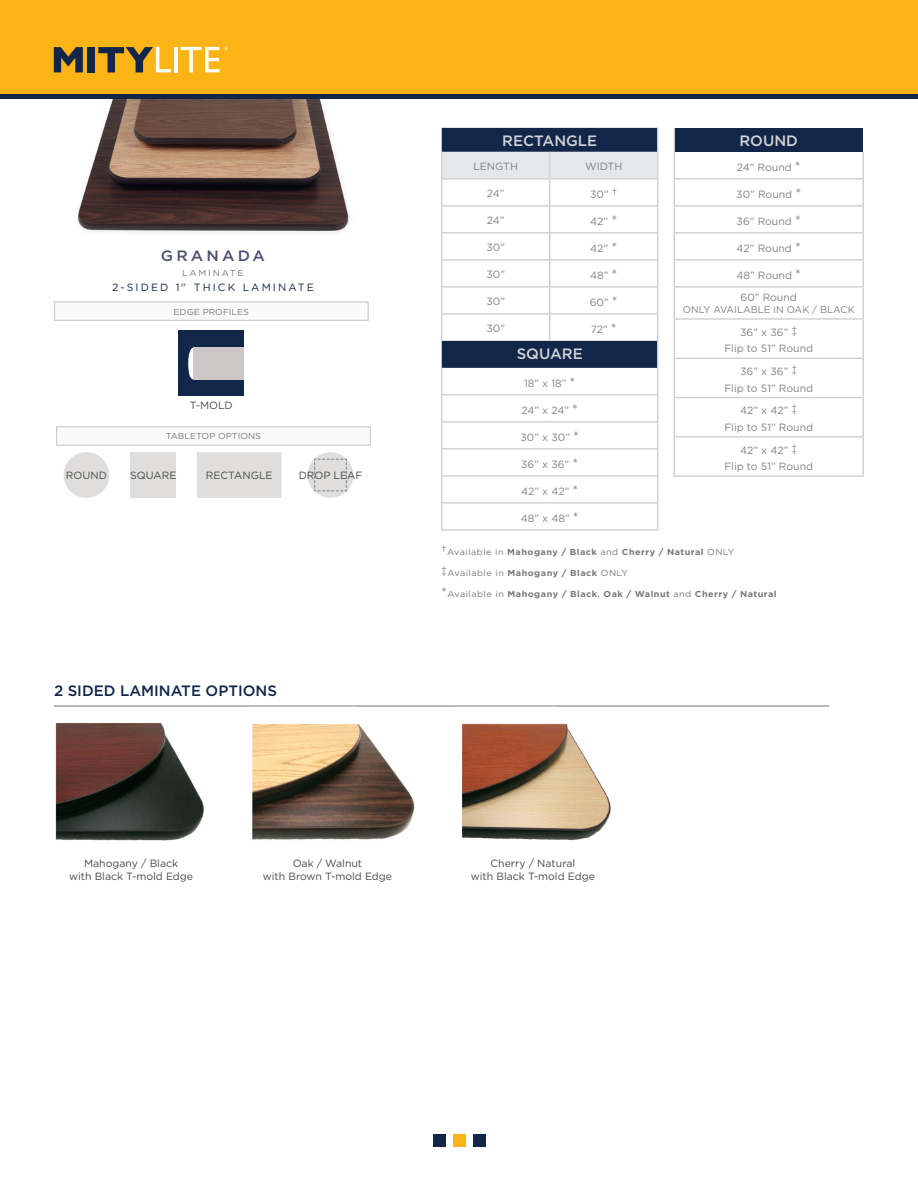
<style>
.page{position:relative;width:918px;height:1188px;background:#fff}
.page>*{position:absolute;margin:0;border:0;box-sizing:border-box;transform-origin:0 0}
.t1{font:500 15px "Gotham";color:#122649}
.t2{font:500 15px "Gotham";color:#d1d2d4}
.t3{font:500 15px "Gotham";letter-spacing:.2em;color:#4d526e;scale:1.05 1}
.t4{font:10.5px/16.5px "Gotham";color:#808285;text-align:center}
.t5{font:10.5px "Gotham";color:#484948}
.t6{font:10.5px "Gotham";letter-spacing:.2em;color:#122649}
.t7{font:9.75px "Gotham";color:#808285}
.t8{font:700 8.55px "Gotham";letter-spacing:.05em;color:#78797c;scale:1.05 1}
.t9{font:8.55px "Gotham";letter-spacing:.05em;color:#78797c;scale:1.05 1}
.t10{font:8.55px "Gotham";color:#78797c;scale:1.05 1}
.t11{font:8.55px "Gotham";letter-spacing:.2em;color:#78797c;scale:1.05 1}
.s1{font-size:13.5px}
.s2{font-weight:400;font-size:13.5px;color:#808285}
.s3{font-weight:400}
.s4{font-size:13.5px;color:#808285}
.s5{font-weight:700}
</style>
<div class="page">
<img style="left:59px;top:98px;width:299px;height:135px">
<div style="left:54px;top:301px;width:315px;height:20px;background:#fafafa"></div>
<div style="left:54px;top:301px;width:315px;height:20px;border:1px solid #c7c8ca"></div>
<div style="left:56px;top:426px;width:315px;height:20px;background:#fafafa"></div>
<div style="left:56px;top:426px;width:315px;height:20px;border:1px solid #c7c8ca"></div>
<div style="left:433px;top:1134px;width:13px;height:13px;background:#122649"></div>
<div style="left:453px;top:1134px;width:13px;height:13px;background:#fbb416"></div>
<div style="left:473px;top:1134px;width:13px;height:13px;background:#122649"></div>
<div style="left:64px;top:452px;width:45px;height:46px;background:#dfdedd;border-radius:50%"></div>
<div style="left:130px;top:452px;width:46px;height:46px;background:#dfdedd"></div>
<div style="left:197px;top:452px;width:85px;height:46px;background:#dfdedd"></div>
<div style="left:308px;top:452px;width:45px;height:46px;background:#dfdedd;border-radius:50%"></div>
<svg style="left:314px;top:459px;width:33px;height:33px"></svg>
<div style="left:179px;top:331px;width:65px;height:65px;background:#122649"></div>
<svg style="left:188px;top:347px;width:6px;height:33px"></svg>
<div style="left:194px;top:347px;width:50px;height:33px;background:#cbc8c7"></div>
<svg style="left:441px;top:128px;width:217px;height:401px"></svg>
<hr style="left:441px;top:529px;width:109px;height:2px;background:#d1d2d4">
<hr style="left:550px;top:529px;width:108px;height:2px;background:#d1d2d4">
<div style="left:674px;top:128px;width:189px;height:24px;background:#122649"></div>
<hr style="left:862px;top:152px;width:2px;height:26px;background:#d1d2d4">
<hr style="left:674px;top:178px;width:190px;height:2px;background:#d1d2d4">
<hr style="left:862px;top:180px;width:2px;height:25px;background:#d1d2d4">
<hr style="left:674px;top:205px;width:190px;height:2px;background:#d1d2d4">
<hr style="left:862px;top:207px;width:2px;height:25px;background:#d1d2d4">
<hr style="left:674px;top:232px;width:190px;height:2px;background:#d1d2d4">
<hr style="left:862px;top:234px;width:2px;height:25px;background:#d1d2d4">
<hr style="left:674px;top:259px;width:190px;height:2px;background:#d1d2d4">
<svg style="left:674px;top:128px;width:1px;height:158px"></svg>
<hr style="left:862px;top:261px;width:2px;height:25px;background:#d1d2d4">
<hr style="left:674px;top:286px;width:190px;height:2px;background:#d1d2d4">
<hr style="left:674px;top:288px;width:1px;height:30px;background:#d1d2d4">
<hr style="left:862px;top:288px;width:2px;height:30px;background:#d1d2d4">
<hr style="left:674px;top:318px;width:190px;height:2px;background:#d1d2d4">
<hr style="left:674px;top:320px;width:1px;height:38px;background:#d1d2d4">
<hr style="left:862px;top:320px;width:2px;height:38px;background:#d1d2d4">
<hr style="left:674px;top:358px;width:190px;height:1px;background:#d1d2d4">
<hr style="left:674px;top:359px;width:1px;height:38px;background:#d1d2d4">
<hr style="left:862px;top:359px;width:2px;height:38px;background:#d1d2d4">
<hr style="left:674px;top:397px;width:190px;height:1px;background:#d1d2d4">
<hr style="left:674px;top:398px;width:1px;height:38px;background:#d1d2d4">
<hr style="left:862px;top:398px;width:2px;height:38px;background:#d1d2d4">
<hr style="left:674px;top:436px;width:190px;height:2px;background:#d1d2d4">
<hr style="left:674px;top:438px;width:1px;height:37px;background:#d1d2d4">
<hr style="left:862px;top:438px;width:2px;height:37px;background:#d1d2d4">
<hr style="left:674px;top:475px;width:190px;height:2px;background:#d1d2d4">
<div style="left:0;top:0;width:918px;height:98px;background:#fbb416"></div>
<hr style="left:0;top:94px;width:918px;height:4px;background:#122649">
<svg style="left:54px;top:47px;width:29px;height:25px"></svg>
<div style="left:87px;top:47px;width:7px;height:25px;background:#122649"></div>
<svg style="left:98px;top:47px;width:73px;height:25px"></svg>
<hr style="left:174px;top:47px;width:4px;height:25px;background:#fff">
<svg style="left:181px;top:46px;width:47px;height:26px"></svg>
<hr style="left:54px;top:705px;width:775px;height:2px;background:#9d9fa2">
<img style="left:55px;top:723px;width:149px;height:118px">
<img style="left:252px;top:723px;width:163px;height:117px">
<img style="left:462px;top:723px;width:149px;height:118px">
<p class="t3" style="left:161px;top:246px;width:101px">GRANADA</p>
<p class="t11" style="left:182px;top:267px;width:60px">LAMINATE</p>
<p class="t6" style="left:112px;top:280px;width:203px">2-SIDED 1" THICK LAMINATE</p>
<p class="t10" style="left:174px;top:306px;width:73px">EDGE PROFILES</p>
<p class="t5" style="left:190px;top:399px;width:44px">T-MOLD</p>
<p class="t10" style="left:166px;top:431px;width:92px">TABLETOP OPTIONS</p>
<p class="t5" style="left:66px;top:469px;width:42px">ROUND</p>
<p class="t5" style="left:130px;top:469px;width:48px">SQUARE</p>
<p class="t5" style="left:206px;top:469px;width:68px">RECTANGLE</p>
<p class="t5" style="left:299px;top:469px;width:65px">DROP LEAF</p>
<p class="t1" style="left:54px;top:681px;width:225px">2 SIDED LAMINATE OPTIONS</p>
<p class="t2" style="left:502px;top:131px;width:97px">RECTANGLE</p>
<p class="t4" style="left:473px;top:157px;width:46px">LENGTH</p>
<p class="t4" style="left:585px;top:157px;width:39px">WIDTH</p>
<p class="t4" style="left:487px;top:184px;width:19px">24”</p>
<p class="t4" style="left:590px;top:186px;width:29px">30” <span class="s1">†</span></p>
<p class="t4" style="left:487px;top:211px;width:19px">24”</p>
<p class="t4" style="left:590px;top:213px;width:28px">42” <span class="s1">*</span></p>
<p class="t4" style="left:486px;top:238px;width:20px">30”</p>
<p class="t4" style="left:590px;top:240px;width:28px">42” <span class="s1">*</span></p>
<p class="t4" style="left:486px;top:265px;width:20px">30”</p>
<p class="t4" style="left:590px;top:267px;width:29px">48” <span class="s1">*</span></p>
<p class="t4" style="left:486px;top:292px;width:20px">30”</p>
<p class="t4" style="left:590px;top:294px;width:29px">60” <span class="s1">*</span></p>
<p class="t4" style="left:486px;top:319px;width:20px">30”</p>
<p class="t4" style="left:591px;top:321px;width:28px">72” <span class="s1">*</span></p>
<p class="t2" style="left:517px;top:344px;width:68px">SQUARE</p>
<p class="t4" style="left:524px;top:375px;width:53px">18” x 18” <span class="s1">*</span></p>
<p class="t4" style="left:521px;top:402px;width:58px">24” x 24” <span class="s1">*</span></p>
<p class="t4" style="left:520px;top:429px;width:60px">30” x 30” <span class="s1">*</span></p>
<p class="t4" style="left:521px;top:456px;width:59px">36” x 36” <span class="s1">*</span></p>
<p class="t4" style="left:521px;top:483px;width:59px">42” x 42” <span class="s1">*</span></p>
<p class="t4" style="left:521px;top:510px;width:59px">48” x 48” <span class="s1">*</span></p>
<p class="t2" style="left:739px;top:131px;width:60px">ROUND</p>
<p class="t4" style="left:737px;top:159px;width:66px">24” Round <span class="s1">*</span></p>
<p class="t4" style="left:736px;top:186px;width:66px">30” Round <span class="s1">*</span></p>
<p class="t4" style="left:737px;top:213px;width:66px">36” Round <span class="s1">*</span></p>
<p class="t4" style="left:737px;top:240px;width:66px">42” Round <span class="s1">*</span></p>
<p class="t4" style="left:736px;top:267px;width:66px">48” Round <span class="s1">*</span></p>
<p class="t4" style="left:741px;top:289px;width:58px">60” Round</p>
<p class="t7" style="left:683px;top:303px;width:173px">ONLY AVAILABLE IN OAK / BLACK</p>
<p class="t4" style="left:724px;top:324px;width:90px">36” x 36” <span class="s1">‡<br></span>Flip to 51” Round</p>
<p class="t4" style="left:724px;top:363px;width:90px">36” x 36” <span class="s1">‡<br></span>Flip to 51” Round</p>
<p class="t4" style="left:724px;top:402px;width:90px">42” x 42” <span class="s1">‡<br></span>Flip to 51” Round</p>
<p class="t4" style="left:724px;top:441px;width:90px">42” x 42” <span class="s1">‡<br></span>Flip to 51” Round</p>
<p class="t8" style="left:441px;top:547px;width:281px"><span class="s2">†</span><span class="s3">Available in</span> Mahogany / Black <span class="s3">and</span> Cherry / Natural <span class="s3">ONLY</span></p>
<p class="t9" style="left:441px;top:568px;width:180px"><span class="s4">‡</span>Available in <span class="s5">Mahogany / Black</span> ONLY</p>
<p class="t8" style="left:441px;top:589px;width:321px"><span class="s2">*</span><span class="s3">Available in</span> Mahogany / Black<span class="s3">,</span> Oak / Walnut <span class="s3">and</span> Cherry / Natural</p>
<p class="t5" style="left:84px;top:857px;width:96px">Mahogany / Black</p>
<p class="t5" style="left:69px;top:869px;width:126px">with Black T-mold Edge</p>
<p class="t5" style="left:293px;top:857px;width:71px">Oak / Walnut</p>
<p class="t5" style="left:263px;top:869px;width:131px">with Brown T-mold Edge</p>
<p class="t5" style="left:491px;top:857px;width:86px">Cherry / Natural</p>
<p class="t5" style="left:471px;top:869px;width:126px">with Black T-mold Edge</p>
</div>
